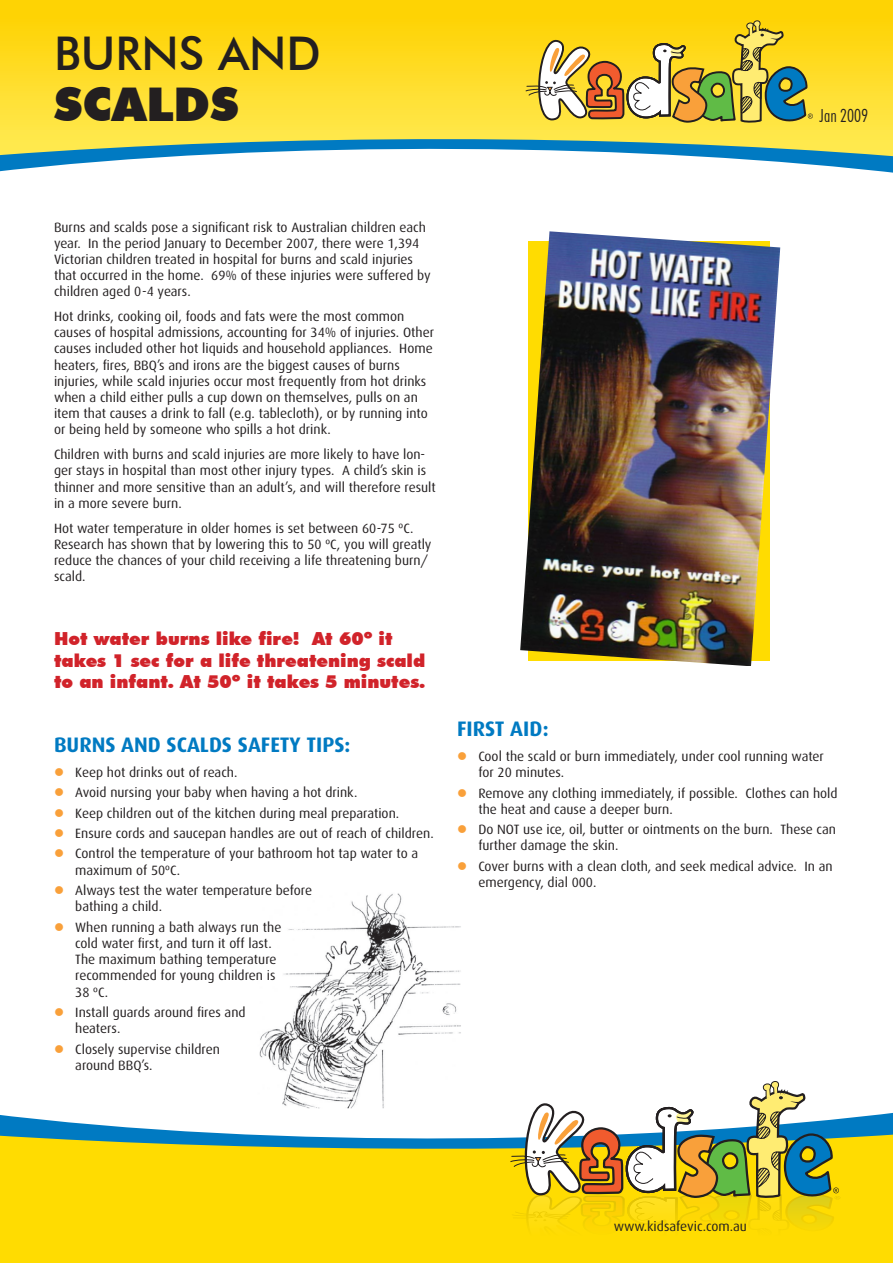
<style>
.page{position:relative;width:893px;height:1263px;background:#fff}
.page>*{position:absolute;margin:0;border:0;box-sizing:border-box;transform-origin:0 0}
.Fat_title{font:500 46.5px/51px "Futura BT";color:#231f20}
.head_2{font:700 21px "Dax";color:#007ac2}
.Paragraph_Style_1{font:900 18px/21.6px "Futura BT";color:#d1232a}
.t1{font:300 condensed 18px "Futura BT";color:#231f20}
.body_22{font:13.5px/16.2px "Dax";color:#231f20}
.dots_2{font:13.5px/16.2px "Dax";color:#231f20}
.s1{font-weight:900}
</style>
<div class="page">
<img style="left:259px;top:893px;width:202px;height:216px">
<svg style="left:0;top:156px;width:893px;height:17px"></svg>
<svg style="left:0;top:1112px;width:893px;height:22px"></svg>
<svg style="left:0;top:0;width:893px;height:156px;background:#ecd635"></svg>
<svg style="left:0;top:1134px;width:893px;height:129px;background:#eed510"></svg>
<svg style="left:510px;top:1081px;width:330px;height:178px"></svg>
<svg style="left:526px;top:20px;width:287px;height:103px;background:#d1bb46"></svg>
<img style="left:520px;top:231px;width:260px;height:435px">
<p class="Fat_title" style="left:54px;top:28px;width:268px">BURNS AND<br><span class="s1">SCALDS</span></p>
<p class="t1" style="left:819px;top:104px;width:50px">Jan 2009</p>
<p class="body_22" style="left:54px;top:219px;width:378px">Burns and scalds pose a significant risk to Australian children each year. In the period January to December 2007, there were 1,394<br>Victorian children treated in hospital for burns and scald injuries that occurred in the home. 69% of these injuries were suffered by children aged 0-4 years.</p>
<p class="body_22" style="left:54px;top:308px;width:382px">Hot drinks, cooking oil, foods and fats were the most common causes of hospital admissions, accounting for 34% of injuries. Other causes included other hot liquids and household appliances. Home heaters, fires, BBQ’s and irons are the biggest causes of burns injuries, while scald injuries occur most frequently from hot drinks when a child either pulls a cup down on themselves, pulls on an item that causes a drink to fall (e.g. tablecloth), or by running into or being held by someone who spills a hot drink.</p>
<p class="body_22" style="left:54px;top:447px;width:383px">Children with burns and scald injuries are more likely to have lon&shy;ger stays in hospital than most other injury types. A child’s skin is thinner and more sensitive than an adult’s, and will therefore result in a more severe burn.</p>
<p class="body_22" style="left:54px;top:520px;width:379px">Hot water temperature in older homes is set between 60-75 ºC.<br>Research has shown that by lowering this to 50 ºC, you will greatly reduce the chances of your child receiving a life threatening burn/ scald.</p>
<p class="Paragraph_Style_1" style="left:54px;top:628px;width:373px">Hot water burns like fire! At 60º it takes 1 sec for a life threatening scald to an infant. At 50º it takes 5 minutes.</p>
<p class="head_2" style="left:54px;top:733px;width:298px">BURNS AND SCALDS SAFETY TIPS:</p>
<p class="dots_2" style="left:75px;top:764px;width:164px">Keep hot drinks out of reach.</p>
<p class="dots_2" style="left:75px;top:784px;width:284px">Avoid nursing your baby when having a hot drink.</p>
<p class="dots_2" style="left:75px;top:805px;width:325px">Keep children out of the kitchen during meal preparation.</p>
<p class="dots_2" style="left:75px;top:825px;width:360px">Ensure cords and saucepan handles are out of reach of children.</p>
<p class="dots_2" style="left:75px;top:846px;width:345px">Control the temperature of your bathroom hot tap water to a maximum of 50ºC.</p>
<p class="dots_2" style="left:75px;top:882px;width:238px">Always test the water temperature before bathing a child.</p>
<p class="dots_2" style="left:75px;top:919px;width:208px">When running a bath always run the cold water first, and turn it off last.<br>The maximum bathing temperature recommended for young children is<br>38 ºC.</p>
<p class="dots_2" style="left:75px;top:1004px;width:172px">Install guards around fires and heaters.</p>
<p class="dots_2" style="left:75px;top:1041px;width:146px">Closely supervise children around BBQ’s.</p>
<p class="head_2" style="left:457px;top:717px;width:93px">FIRST AID:</p>
<p class="dots_2" style="left:478px;top:748px;width:347px">Cool the scald or burn immediately, under cool running water for 20 minutes.</p>
<p class="dots_2" style="left:478px;top:785px;width:361px">Remove any clothing immediately, if possible. Clothes can hold the heat and cause a deeper burn.</p>
<p class="dots_2" style="left:478px;top:821px;width:359px">Do NOT use ice, oil, butter or ointments on the burn. These can further damage the skin.</p>
<p class="dots_2" style="left:478px;top:858px;width:356px">Cover burns with a clean cloth, and seek medical advice. In an emergency, dial 000.</p>
<p class="body_22" style="left:614px;top:1218px;width:135px">www.kidsafevic.com.au</p>
</div>
